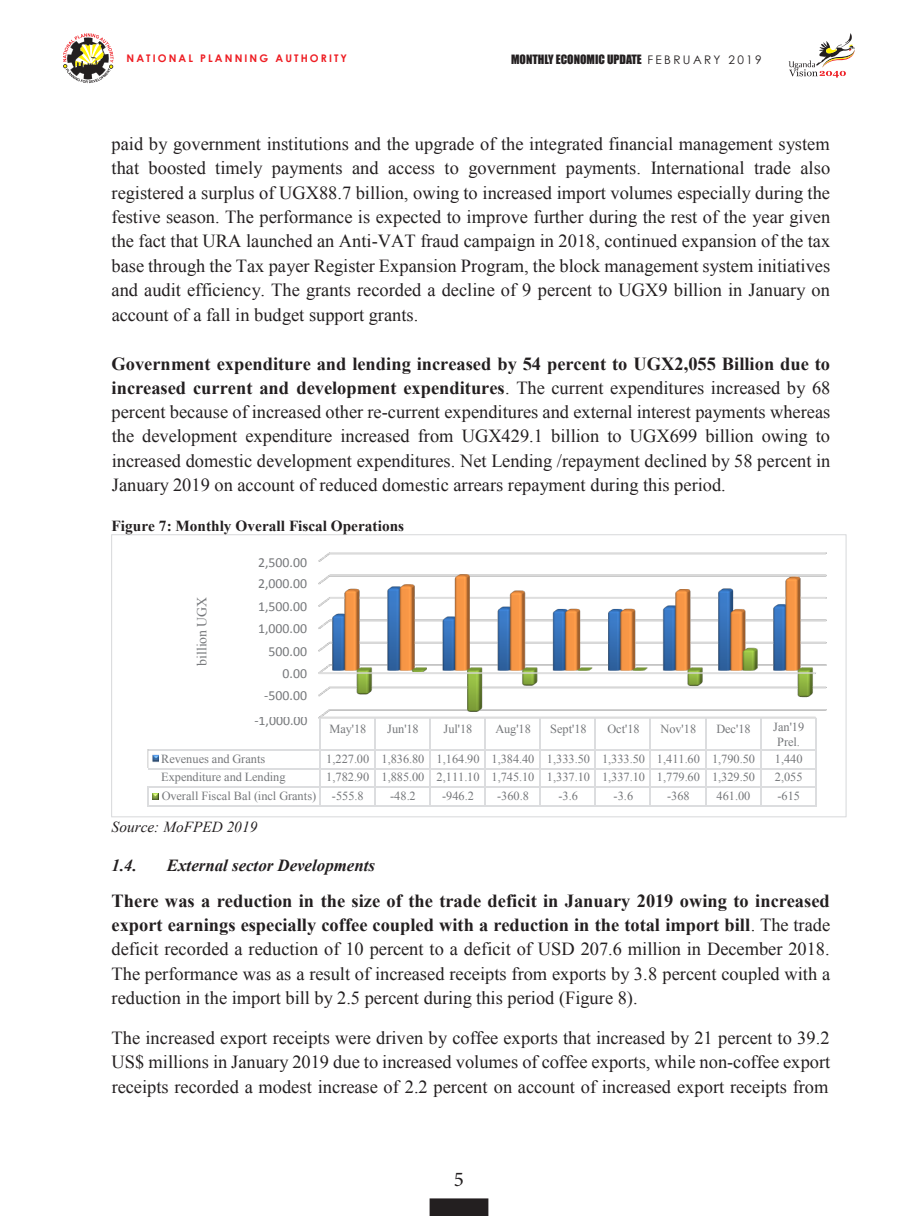
<style>
.page{position:relative;width:918px;height:1216px;background:#fff}
.page>*{position:absolute;margin:0;border:0;box-sizing:border-box;transform-origin:0 0}
.t1{font:21px "Minion Pro";color:#231f20}
.t2{font:18.38px/24.3px "Times New Roman";color:#231f20;text-align:justify}
.t3{font:italic 700 16.97px "Times New Roman";color:#231f20}
.t4{font:700 15.22px "Times New Roman";color:#231f20}
.t5{font:italic 15.22px "Times New Roman";color:#231f20}
.t6{font:13.83px/22.4px "Calibri";color:#75777a}
.t7{font:13.83px "Times New Roman";color:#75777a}
.t8{font:12.42px/14.2px "Times New Roman";letter-spacing:-.005em;color:#75777a;text-align:center}
.t9{font:11.9px "Impact";color:#231f20}
.t10{font:700 10.5px "Century Gothic";letter-spacing:.2em;color:#ee1d23}
.s1{font-family:"Century Gothic"}
.s2{font-weight:700}
</style>
<div class="page">
<svg style="left:788px;top:33px;width:67px;height:45px"></svg>
<div style="left:430px;top:1199px;width:57px;height:15px;background:#231f20"></div>
<div style="left:429px;top:1198px;width:59px;height:17px;border:2px solid #231f20"></div>
<svg style="left:63px;top:33px;width:50px;height:50px"></svg>
<img style="left:318px;top:552px;width:508px;height:166px">
<hr style="left:319px;top:718px;width:1px;height:31px;background:#dcdddf">
<hr style="left:374px;top:718px;width:2px;height:31px;background:#dcdddf">
<hr style="left:429px;top:718px;width:2px;height:31px;background:#dcdddf">
<hr style="left:485px;top:718px;width:1px;height:31px;background:#dcdddf">
<hr style="left:540px;top:718px;width:1px;height:31px;background:#dcdddf">
<hr style="left:595px;top:718px;width:1px;height:31px;background:#dcdddf">
<hr style="left:650px;top:718px;width:1px;height:31px;background:#dcdddf">
<hr style="left:705px;top:718px;width:1px;height:31px;background:#dcdddf">
<hr style="left:760px;top:718px;width:1px;height:31px;background:#dcdddf">
<hr style="left:815px;top:718px;width:1px;height:31px;background:#dcdddf">
<hr style="left:148px;top:749px;width:171px;height:1px;background:#dcdddf">
<hr style="left:320px;top:749px;width:54px;height:1px;background:#dcdddf">
<hr style="left:376px;top:749px;width:53px;height:1px;background:#dcdddf">
<hr style="left:431px;top:749px;width:54px;height:1px;background:#dcdddf">
<hr style="left:486px;top:749px;width:54px;height:1px;background:#dcdddf">
<hr style="left:541px;top:749px;width:54px;height:1px;background:#dcdddf">
<hr style="left:596px;top:749px;width:54px;height:1px;background:#dcdddf">
<hr style="left:651px;top:749px;width:54px;height:1px;background:#dcdddf">
<hr style="left:706px;top:749px;width:54px;height:1px;background:#dcdddf">
<hr style="left:761px;top:749px;width:54px;height:1px;background:#dcdddf">
<hr style="left:148px;top:768px;width:171px;height:1px;background:#dcdddf">
<hr style="left:320px;top:768px;width:54px;height:1px;background:#dcdddf">
<hr style="left:376px;top:768px;width:53px;height:1px;background:#dcdddf">
<hr style="left:431px;top:768px;width:54px;height:1px;background:#dcdddf">
<hr style="left:486px;top:768px;width:54px;height:1px;background:#dcdddf">
<hr style="left:541px;top:768px;width:54px;height:1px;background:#dcdddf">
<hr style="left:596px;top:768px;width:54px;height:1px;background:#dcdddf">
<hr style="left:651px;top:768px;width:54px;height:1px;background:#dcdddf">
<hr style="left:706px;top:768px;width:54px;height:1px;background:#dcdddf">
<hr style="left:761px;top:768px;width:54px;height:1px;background:#dcdddf">
<hr style="left:150px;top:786px;width:169px;height:2px;background:#dcdddf">
<hr style="left:320px;top:786px;width:54px;height:2px;background:#dcdddf">
<hr style="left:376px;top:786px;width:53px;height:2px;background:#dcdddf">
<hr style="left:431px;top:786px;width:54px;height:2px;background:#dcdddf">
<hr style="left:486px;top:786px;width:54px;height:2px;background:#dcdddf">
<hr style="left:541px;top:786px;width:54px;height:2px;background:#dcdddf">
<hr style="left:596px;top:786px;width:54px;height:2px;background:#dcdddf">
<hr style="left:651px;top:786px;width:54px;height:2px;background:#dcdddf">
<hr style="left:706px;top:786px;width:54px;height:2px;background:#dcdddf">
<hr style="left:761px;top:786px;width:54px;height:2px;background:#dcdddf">
<svg style="left:147px;top:786px;width:11px;height:20px"></svg>
<hr style="left:149px;top:805px;width:170px;height:1px;background:#dcdddf">
<svg style="left:319px;top:749px;width:1px;height:57px"></svg>
<hr style="left:320px;top:805px;width:54px;height:1px;background:#dcdddf">
<svg style="left:374px;top:749px;width:2px;height:57px"></svg>
<hr style="left:376px;top:805px;width:53px;height:1px;background:#dcdddf">
<svg style="left:429px;top:749px;width:2px;height:57px"></svg>
<hr style="left:431px;top:805px;width:54px;height:1px;background:#dcdddf">
<svg style="left:485px;top:749px;width:1px;height:57px"></svg>
<hr style="left:486px;top:805px;width:54px;height:1px;background:#dcdddf">
<svg style="left:540px;top:749px;width:1px;height:57px"></svg>
<hr style="left:541px;top:805px;width:54px;height:1px;background:#dcdddf">
<svg style="left:595px;top:749px;width:1px;height:57px"></svg>
<hr style="left:596px;top:805px;width:54px;height:1px;background:#dcdddf">
<svg style="left:650px;top:749px;width:1px;height:57px"></svg>
<hr style="left:651px;top:805px;width:54px;height:1px;background:#dcdddf">
<svg style="left:705px;top:749px;width:1px;height:57px"></svg>
<hr style="left:706px;top:805px;width:54px;height:1px;background:#dcdddf">
<svg style="left:760px;top:749px;width:1px;height:57px"></svg>
<hr style="left:761px;top:805px;width:54px;height:1px;background:#dcdddf">
<svg style="left:815px;top:749px;width:1px;height:57px"></svg>
<img style="left:147px;top:749px;width:11px;height:18px">
<p class="t10" style="left:126px;top:51px;width:222px">NATIONAL PLANNING AUTHORITY</p>
<p class="t9" style="left:511px;top:50px;width:252px">MONTHLY ECONOMIC UPDATE <span class="s1">F E B R U A R Y 2 0 1 9</span></p>
<p class="t2" style="left:112px;top:131px;width:720px">paid by government institutions and the upgrade of the integrated financial management system that boosted timely payments and access to government payments. International trade also registered a surplus of UGX88.7 billion, owing to increased import volumes especially during the festive season. The performance is expected to improve further during the rest of the year given the fact that URA launched an Anti-VAT fraud campaign in 2018, continued expansion of the tax base through the Tax payer Register Expansion Program, the block management system initiatives and audit efficiency. The grants recorded a decline of 9 percent to UGX9 billion in January on account of a fall in budget support grants.</p>
<p class="t2" style="left:112px;top:351px;width:720px"><span class="s2">Government expenditure and lending increased by 54 percent to UGX2,055 Billion due to increased current and development expenditures</span>. The current expenditures increased by 68 percent because of increased other re-current expenditures and external interest payments whereas the development expenditure increased from UGX429.1 billion to UGX699 billion owing to increased domestic development expenditures. Net Lending /repayment declined by 58 percent in January 2019 on account of reduced domestic arrears repayment during this period.</p>
<p class="t4" style="left:112px;top:515px;width:294px">Figure 7: Monthly Overall Fiscal Operations</p>
<p class="t7" style="left:192px;top:665px;width:71px;rotate:-90deg">billion UGX</p>
<p class="t6" style="left:258px;top:551px;width:50px;line-height:21.2px">2,500.00<br>2,000.00</p>
<p class="t6" style="left:258px;top:594px;width:50px;text-align:right">1,500.00<br>1,000.00<br>500.00<br>0.00 -500.00</p>
<p class="t6" style="left:254px;top:708px;width:55px">-1,000.00</p>
<p class="t8" style="left:329px;top:721px;width:39px">May'18</p>
<p class="t8" style="left:387px;top:721px;width:33px">Jun'18</p>
<p class="t8" style="left:443px;top:721px;width:30px">Jul'18</p>
<p class="t8" style="left:495px;top:721px;width:37px">Aug'18</p>
<p class="t8" style="left:550px;top:721px;width:38px">Sept'18</p>
<p class="t8" style="left:607px;top:721px;width:34px">Oct'18</p>
<p class="t8" style="left:660px;top:721px;width:37px">Nov'18</p>
<p class="t8" style="left:716px;top:721px;width:36px">Dec'18</p>
<p class="t8" style="left:773px;top:719px;width:32px">Jan'19<br>Prel.</p>
<p class="t8" style="left:161px;top:750px;width:106px">Revenues and Grants</p>
<p class="t8" style="left:326px;top:751px;width:430px">1,227.00 1,836.80 1,164.90 1,384.40 1,333.50 1,333.50 1,411.60 1,790.50</p>
<p class="t8" style="left:775px;top:751px;width:29px">1,440</p>
<p class="t8" style="left:161px;top:769px;width:126px">Expenditure and Lending</p>
<p class="t8" style="left:326px;top:769px;width:430px">1,782.90 1,885.00 2,111.10 1,745.10 1,337.10 1,337.10 1,779.60 1,329.50</p>
<p class="t8" style="left:775px;top:769px;width:29px">2,055</p>
<p class="t8" style="left:162px;top:788px;width:156px">Overall Fiscal Bal (incl Grants)</p>
<p class="t8" style="left:332px;top:788px;width:33px">-555.8</p>
<p class="t8" style="left:390px;top:788px;width:27px">-48.2</p>
<p class="t8" style="left:442px;top:788px;width:33px">-946.2</p>
<p class="t8" style="left:497px;top:788px;width:33px">-360.8</p>
<p class="t8" style="left:558px;top:788px;width:21px">-3.6</p>
<p class="t8" style="left:613px;top:788px;width:21px">-3.6</p>
<p class="t8" style="left:667px;top:788px;width:24px">-368</p>
<p class="t8" style="left:716px;top:788px;width:35px">461.00</p>
<p class="t8" style="left:777px;top:788px;width:24px">-615</p>
<p class="t5" style="left:112px;top:816px;width:147px">Source: MoFPED 2019</p>
<p class="t3" style="left:112px;top:853px;width:27px">1.4.</p>
<p class="t3" style="left:167px;top:853px;width:210px">External sector Developments</p>
<p class="t2" style="left:112px;top:888px;width:720px"><span class="s2">There was a reduction in the size of the trade deficit in January 2019 owing to increased export earnings especially coffee coupled with a reduction in the total import bill</span>. The trade deficit recorded a reduction of 10 percent to a deficit of USD 207.6 million in December 2018.<br>The performance was as a result of increased receipts from exports by 3.8 percent coupled with a reduction in the import bill by 2.5 percent during this period (Figure 8).</p>
<p class="t2" style="left:112px;top:1024px;width:720px">The increased export receipts were driven by coffee exports that increased by 21 percent to 39.2<br>US$ millions in January 2019 due to increased volumes of coffee exports, while non-coffee export receipts recorded a modest increase of 2.2 percent on account of increased export receipts from</p>
<p class="t1" style="left:454px;top:1164px;width:12px">5</p>
</div>
